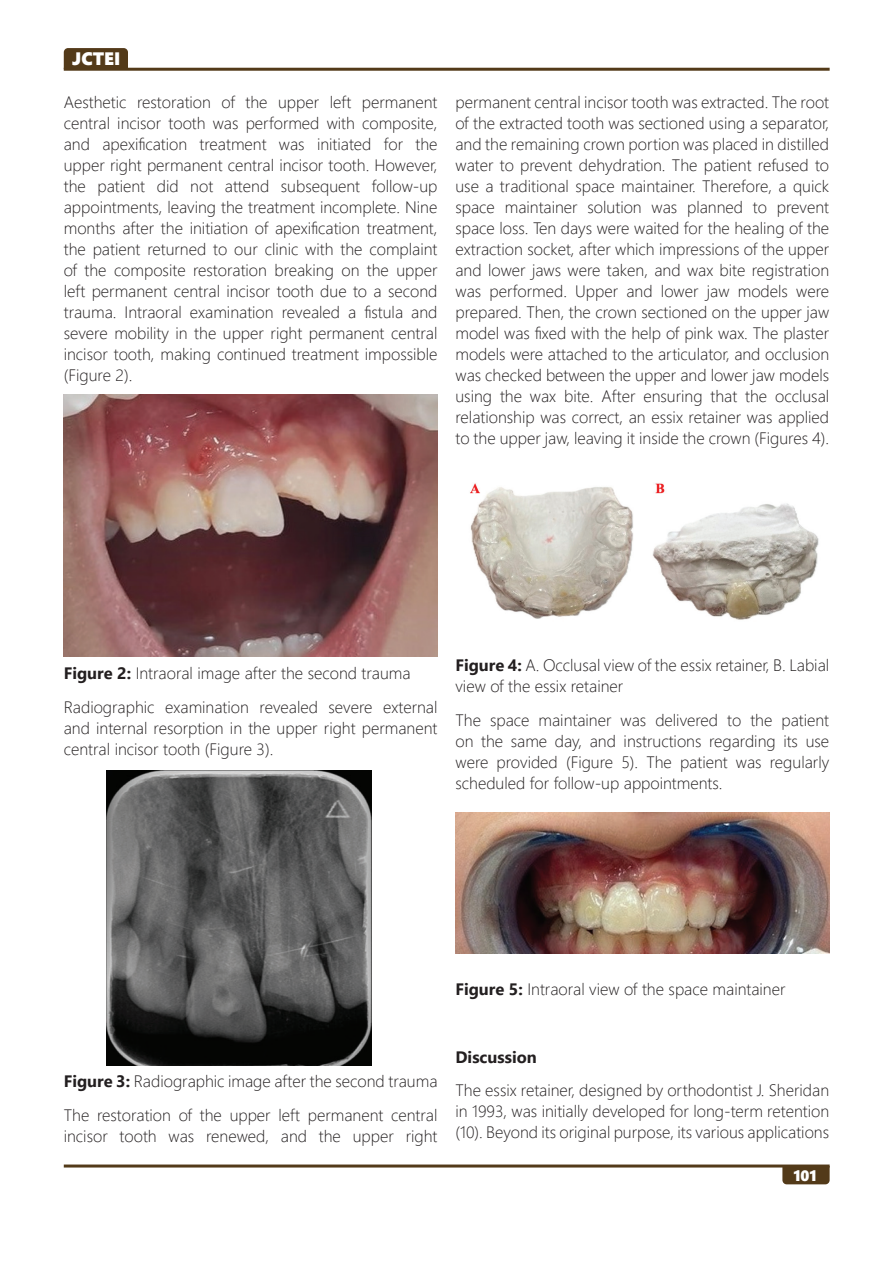
<style>
.page{position:relative;width:893px;height:1263px;background:#fff}
.page>*{position:absolute;margin:0;border:0;box-sizing:border-box;transform-origin:0 0}
.t1{font:18px "Segoe UI Black";color:#fff}
.t2{font:300 16.5px/21px "Segoe UI";color:#231f20;text-align:justify}
.t3{font:700 16.5px "Segoe UI";color:#231f20}
.t4{font:15px "Segoe UI Black";color:#fff}
.s1{font-weight:700}
</style>
<div class="page">
<svg style="left:782px;top:1167px;width:48px;height:17px"></svg>
<hr style="left:64px;top:1164px;width:766px;height:3px;background:#533a19">
<svg style="left:64px;top:48px;width:64px;height:20px"></svg>
<hr style="left:64px;top:68px;width:766px;height:3px;background:#533a19">
<img style="left:64px;top:394px;width:373px;height:262px">
<img style="left:106px;top:771px;width:265px;height:294px">
<img style="left:470px;top:483px;width:349px;height:137px">
<img style="left:455px;top:812px;width:375px;height:142px">
<p class="t1" style="left:72px;top:46px;width:50px">JCTEI</p>
<p class="t2" style="left:64px;top:90px;width:375px">Aesthetic restoration of the upper left permanent central incisor tooth was performed with composite, and apexification treatment was initiated for the upper right permanent central incisor tooth. However, the patient did not attend subsequent follow-up appointments, leaving the treatment incomplete. Nine months after the initiation of apexification treatment, the patient returned to our clinic with the complaint of the composite restoration breaking on the upper left permanent central incisor tooth due to a second trauma. Intraoral examination revealed a fistula and severe mobility in the upper right permanent central incisor tooth, making continued treatment impossible (Figure 2).</p>
<p class="t2" style="left:455px;top:90px;width:375px">permanent central incisor tooth was extracted. The root of the extracted tooth was sectioned using a separator, and the remaining crown portion was placed in distilled water to prevent dehydration. The patient refused to use a traditional space maintainer. Therefore, a quick space maintainer solution was planned to prevent space loss. Ten days were waited for the healing of the extraction socket, after which impressions of the upper and lower jaws were taken, and wax bite registration was performed. Upper and lower jaw models were prepared. Then, the crown sectioned on the upper jaw model was fixed with the help of pink wax. The plaster models were attached to the articulator, and occlusion was checked between the upper and lower jaw models using the wax bite. After ensuring that the occlusal relationship was correct, an essix retainer was applied to the upper jaw, leaving it inside the crown (Figures 4).</p>
<p class="t2" style="left:64px;top:655px;width:375px;line-height:33.8px"><span class="s1">Figure 2:</span> Intraoral image after the second trauma<br>Radiographic examination revealed severe external</p>
<p class="t2" style="left:64px;top:716px;width:375px">and internal resorption in the upper right permanent central incisor tooth (Figure 3).</p>
<p class="t2" style="left:455px;top:653px;width:375px"><span class="s1">Figure 4:</span> A. Occlusal view of the essix retainer, B. Labial view of the essix retainer</p>
<p class="t2" style="left:455px;top:708px;width:375px">The space maintainer was delivered to the patient on the same day, and instructions regarding its use were provided (Figure 5). The patient was regularly scheduled for follow-up appointments.</p>
<p class="t2" style="left:455px;top:977px;width:332px"><span class="s1">Figure 5:</span> Intraoral view of the space maintainer</p>
<p class="t2" style="left:64px;top:1063px;width:375px;line-height:33.8px"><span class="s1">Figure 3:</span> Radiographic image after the second trauma<br>The restoration of the upper left permanent central</p>
<p class="t2" style="left:64px;top:1124px;width:375px">incisor tooth was renewed, and the upper right</p>
<p class="t3" style="left:455px;top:1041px;width:83px">Discussion</p>
<p class="t2" style="left:455px;top:1078px;width:375px">The essix retainer, designed by orthodontist J. Sheridan in 1993, was initially developed for long-term retention (10). Beyond its original purpose, its various applications</p>
<p class="t4" style="left:793px;top:1165px;width:25px">101</p>
</div>
